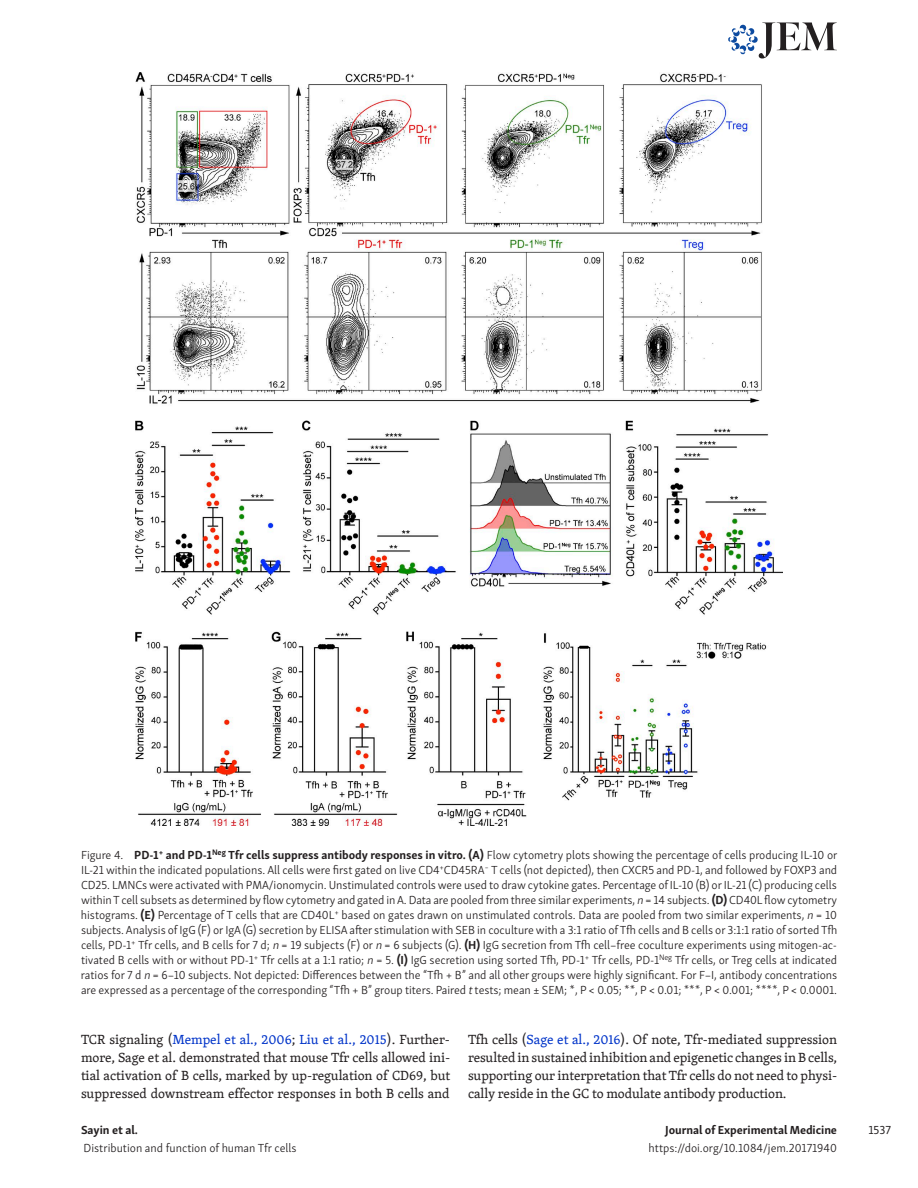
<style>
.page{position:relative;width:918px;height:1188px;background:#fff}
.page>*{position:absolute;margin:0;border:0;box-sizing:border-box;transform-origin:0 0}
.t1{font:13.5px/18px "Skolar PE";letter-spacing:-.005em;color:#231f20;text-align:justify}
.t2{font:300 12px/15px "Skolar Sans PE";color:#231f20;text-align:justify}
.t3{font:700 12px "Skolar Sans PE";letter-spacing:-.005em;color:#231f20}
.t4{font:12px "Skolar Sans PE";color:#231f20}
.s1{font-weight:700}
.s2{font-style:italic}
.s3{color:#0034c9}
</style>
<div class="page">
<svg style="left:728px;top:23px;width:109px;height:35px"></svg>
<img style="left:135px;top:72px;width:648px;height:754px">
<p class="t2" style="left:81px;top:846px;width:758px">Figure 4. <span class="s1">PD-1</span><sup>+</sup> <span class="s1">and PD-1</span><sup>Neg</sup> <span class="s1">Tfr cells suppress antibody responses in vitro. (A)</span> Flow cytometry plots showing the percentage of cells producing IL-10 or IL-21 within the indicated populations. All cells were first gated on live CD4<sup>+</sup>CD45RA<sup>−</sup> T cells (not depicted), then CXCR5 and PD-1, and followed by FOXP3 and CD25. LMNCs were activated with PMA/ionomycin. Unstimulated controls were used to draw cytokine gates. Percentage of IL-10 (B) or IL-21 (C) producing cells within T cell subsets as determined by flow cytometry and gated in A. Data are pooled from three similar experiments, <span class="s2">n</span> = 14 subjects. <span class="s1">(D)</span> CD40L flow cytometry histograms. <span class="s1">(E)</span> Percentage of T cells that are CD40L<sup>+</sup> based on gates drawn on unstimulated controls. Data are pooled from two similar experiments, <span class="s2">n</span> = 10 subjects. Analysis of IgG (F) or IgA (G) secretion by ELISA after stimulation with SEB in coculture with a 3:1 ratio of Tfh cells and B cells or 3:1:1 ratio of sorted Tfh cells, PD-1<sup>+</sup> Tfr cells, and B cells for 7 d; <span class="s2">n</span> = 19 subjects (F) or <span class="s2">n</span> = 6 subjects (G). <span class="s1">(H)</span> IgG secretion from Tfh cell–free coculture experiments using mitogen-ac&shy;tivated B cells with or without PD-1<sup>+</sup> Tfr cells at a 1:1 ratio; <span class="s2">n</span> = 5. <span class="s1">(I)</span> IgG secretion using sorted Tfh, PD-1<sup>+</sup> Tfr cells, PD-1<sup>Neg</sup> Tfr cells, or Treg cells at indicated ratios for 7 d <span class="s2">n</span> = 6–10 subjects. Not depicted: Differences between the “Tfh + B” and all other groups were highly significant. For F–I, antibody concentrations are expressed as a percentage of the corresponding “Tfh + B” group titers. Paired <span class="s2">t</span>tests; mean ± SEM; *, P &lt; 0.05; **, P &lt; 0.01; ***, P &lt; 0.001; ****, P &lt; 0.0001.</p>
<p class="t1" style="left:81px;top:1030px;width:371px">TCR signaling (<span class="s3">Mempel et al., 2006</span>; <span class="s3">Liu et al., 2015</span>). Further&shy;more, Sage et al. demonstrated that mouse Tfr cells allowed ini&shy;tial activation of B cells, marked by up-regulation of CD69, but suppressed downstream effector responses in both B cells and</p>
<p class="t1" style="left:468px;top:1030px;width:371px">Tfh cells (<span class="s3">Sage et al., 2016</span>). Of note, Tfr-mediated suppression resulted in sustained inhibition and epigenetic changes in B cells, supporting our interpretation that Tfr cells do not need to physi&shy;cally reside in the GC to modulate antibody production.</p>
<p class="t3" style="left:81px;top:1120px;width:59px">Sayin et al.</p>
<p class="t2" style="left:84px;top:1140px;width:214px">Distribution and function of human Tfr cells</p>
<p class="t3" style="left:665px;top:1120px;width:173px">Journal of Experimental Medicine</p>
<p class="t2" style="left:649px;top:1140px;width:190px">https://doi.org/10.1084/jem.20171940</p>
<p class="t4" style="left:868px;top:1121px;width:24px">1537</p>
</div>
